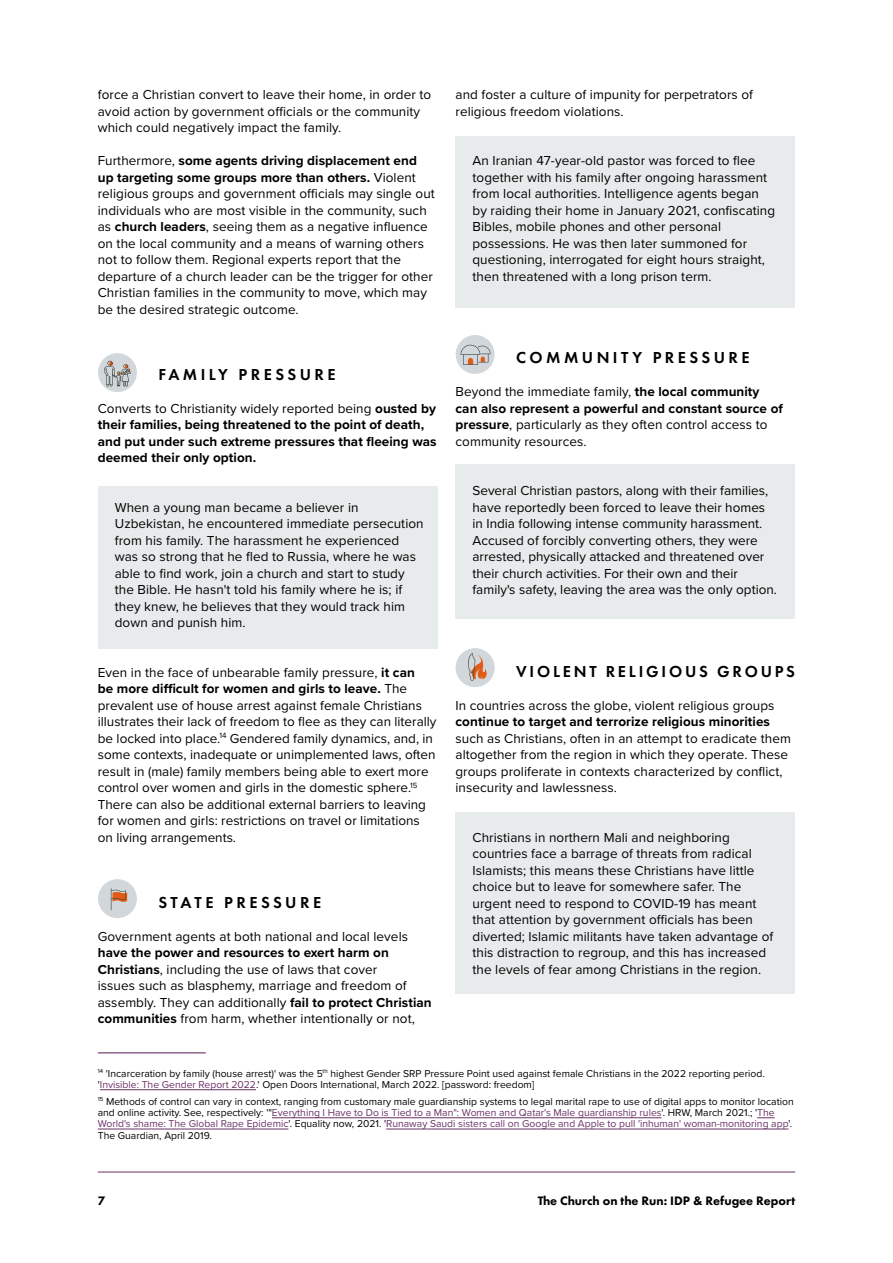
<style>
.page{position:relative;width:893px;height:1263px;background:#fff}
.page>*{position:absolute;margin:0;border:0;box-sizing:border-box;transform-origin:0 0}
.t1{font:600 16.5px "Futura PT";letter-spacing:.21em;color:#000}
.t2{font:600 16.5px "Futura PT";letter-spacing:.17em;color:#000}
.t3{font:13.5px/16.5px "Proxima Nova";letter-spacing:.005em;color:#000}
.t4{font:700 13.5px/16.5px "Proxima Nova";letter-spacing:.005em;color:#000}
.t5{font:800 12.75px "Futura PT";color:#000}
.t6{font:10.35px/11.2px "Proxima Nova";color:#000}
.s1{font-weight:700}
.s2{font-weight:400}
.s3{color:#6b3267}
</style>
<div class="page">
<hr style="left:98px;top:1172px;width:697px;height:1px;background:#6b3267">
<div style="left:455px;top:812px;width:340px;height:181px;background:#e8ebec"></div>
<div style="left:98px;top:486px;width:339px;height:162px;background:#e8ebec"></div>
<div style="left:455px;top:136px;width:340px;height:172px;background:#e8ebec"></div>
<div style="left:455px;top:464px;width:340px;height:155px;background:#e8ebec"></div>
<hr style="left:98px;top:1052px;width:108px;height:1px;background:#6b3267">
<hr style="left:100px;top:1089px;width:156px;height:1px;background:#6b3267">
<hr style="left:272px;top:1117px;width:389px;height:1px;background:#6b3267">
<svg style="left:757px;top:1117px;width:18px;height:1px"></svg>
<hr style="left:98px;top:1129px;width:190px;height:1px;background:#6b3267">
<hr style="left:386px;top:1129px;width:402px;height:1px;background:#6b3267">
<div style="left:98px;top:353px;width:39px;height:39px;background:#d1d7da;border-radius:50%"></div>
<svg style="left:104px;top:361px;width:27px;height:26px"></svg>
<div style="left:98px;top:879px;width:39px;height:39px;background:#d1d7da;border-radius:50%"></div>
<svg style="left:111px;top:888px;width:16px;height:22px"></svg>
<div style="left:456px;top:335px;width:39px;height:39px;background:#d1d7da;border-radius:50%"></div>
<svg style="left:461px;top:345px;width:29px;height:20px"></svg>
<div style="left:456px;top:648px;width:39px;height:39px;background:#d1d7da;border-radius:50%"></div>
<svg style="left:468px;top:653px;width:19px;height:28px"></svg>
<p class="t3" style="left:98px;top:86px;width:335px">force a Christian convert to leave their home, in order to avoid action by government officials or the community which could negatively impact the family.</p>
<p class="t3" style="left:98px;top:152px;width:338px">Furthermore, <span class="s1">some agents driving displacement end up targeting some groups more than others.</span> Violent religious groups and government officials may single out individuals who are most visible in the community, such as <span class="s1">church leaders</span>, seeing them as a negative influence on the local community and a means of warning others not to follow them. Regional experts report that the departure of a church leader can be the trigger for other Christian families in the community to move, which may be the desired strategic outcome.</p>
<p class="t1" style="left:158px;top:364px;width:179px">FAMILY PRESSURE</p>
<p class="t4" style="left:98px;top:399px;width:340px"><span class="s2">Converts to Christianity widely reported being</span> ousted by their families, being threatened to the point of death, and put under such extreme pressures that fleeing was deemed their only option.</p>
<p class="t3" style="left:115px;top:498px;width:310px">When a young man became a believer in Uzbekistan, he encountered immediate persecution from his family. The harassment he experienced was so strong that he fled to Russia, where he was able to find work, join a church and start to study the Bible. He hasn't told his family where he is; if they knew, he believes that they would track him down and punish him.</p>
<p class="t3" style="left:98px;top:663px;width:340px">Even in the face of unbearable family pressure, <span class="s1">it can<br>be more difficult for women and girls to leave.</span> The prevalent use of house arrest against female Christians illustrates their lack of freedom to flee as they can literally be locked into place.<sup>14</sup> Gendered family dynamics, and, in some contexts, inadequate or unimplemented laws, often result in (male) family members being able to exert more control over women and girls in the domestic sphere.<sup>15<br></sup>There can also be additional external barriers to leaving for women and girls: restrictions on travel or limitations on living arrangements.</p>
<p class="t1" style="left:158px;top:892px;width:164px">STATE PRESSURE</p>
<p class="t3" style="left:98px;top:927px;width:312px">Government agents at both national and local levels</p>
<p class="t3" style="left:98px;top:944px;width:335px"><span class="s1">have the power and resources to exert harm on Christians</span>, including the use of laws that cover<br>issues such as blasphemy, marriage and freedom of assembly. They can additionally <span class="s1">fail to protect Christian communities</span> from harm, whether intentionally or not,</p>
<p class="t3" style="left:455px;top:86px;width:299px">and foster a culture of impunity for perpetrators of religious freedom violations.</p>
<p class="t3" style="left:472px;top:152px;width:304px">An Iranian 47-year-old pastor was forced to flee together with his family after ongoing harassment from local authorities. Intelligence agents began by raiding their home in January 2021, confiscating Bibles, mobile phones and other personal possessions. He was then later summoned for questioning, interrogated for eight hours straight, then threatened with a long prison term.</p>
<p class="t1" style="left:516px;top:347px;width:235px">COMMUNITY PRESSURE</p>
<p class="t3" style="left:455px;top:383px;width:329px">Beyond the immediate family, <span class="s1">the local community can also represent a powerful and constant source of pressure</span>, particularly as they often control access to community resources.</p>
<p class="t3" style="left:472px;top:482px;width:306px">Several Christian pastors, along with their families, have reportedly been forced to leave their homes in India following intense community harassment.<br>Accused of forcibly converting others, they were arrested, physically attacked and threatened over their church activities. For their own and their family's safety, leaving the area was the only option.</p>
<p class="t2" style="left:516px;top:661px;width:280px">VIOLENT RELIGIOUS GROUPS</p>
<p class="t3" style="left:455px;top:696px;width:320px">In countries across the globe, violent religious groups</p>
<p class="t4" style="left:455px;top:713px;width:316px">continue to target and terrorize religious minorities</p>
<p class="t3" style="left:455px;top:729px;width:337px">such as Christians, often in an attempt to eradicate them altogether from the region in which they operate. These groups proliferate in contexts characterized by conflict, insecurity and lawlessness.</p>
<p class="t3" style="left:472px;top:828px;width:302px">Christians in northern Mali and neighboring countries face a barrage of threats from radical Islamists; this means these Christians have little choice but to leave for somewhere safer. The urgent need to respond to COVID-19 has meant that attention by government officials has been diverted; Islamic militants have taken advantage of this distraction to regroup, and this has increased the levels of fear among Christians in the region.</p>
<p class="t6" style="left:98px;top:1067px;width:668px"><sup>14</sup> 'Incarceration by family (house arrest)' was the 5<sup>th</sup> highest Gender SRP Pressure Point used against female Christians in the 2022 reporting period. '<span class="s3">Invisible: The Gender Report 2022</span>.' Open Doors International, March 2022. [password: freedom]</p>
<p class="t6" style="left:98px;top:1095px;width:697px"><sup>15</sup> Methods of control can vary in context, ranging from customary male guardianship systems to legal marital rape to use of digital apps to monitor location and online activity. See, respectively: '"<span class="s3">Everything I Have to Do is Tied to a Man": Women and Qatar's Male guardianship rules</span>'. HRW, March 2021.; '<span class="s3">The World's shame: The Global Rape Epidemic</span>'. Equality now, 2021. '<span class="s3">Runaway Saudi sisters call on Google and Apple to pull 'inhuman' woman-monitoring app</span>'.<br>The Guardian, April 2019.</p>
<p class="t5" style="left:98px;top:1192px;width:9px">7</p>
<p class="t5" style="left:538px;top:1192px;width:259px">The Church on the Run: IDP &amp; Refugee Report</p>
</div>
